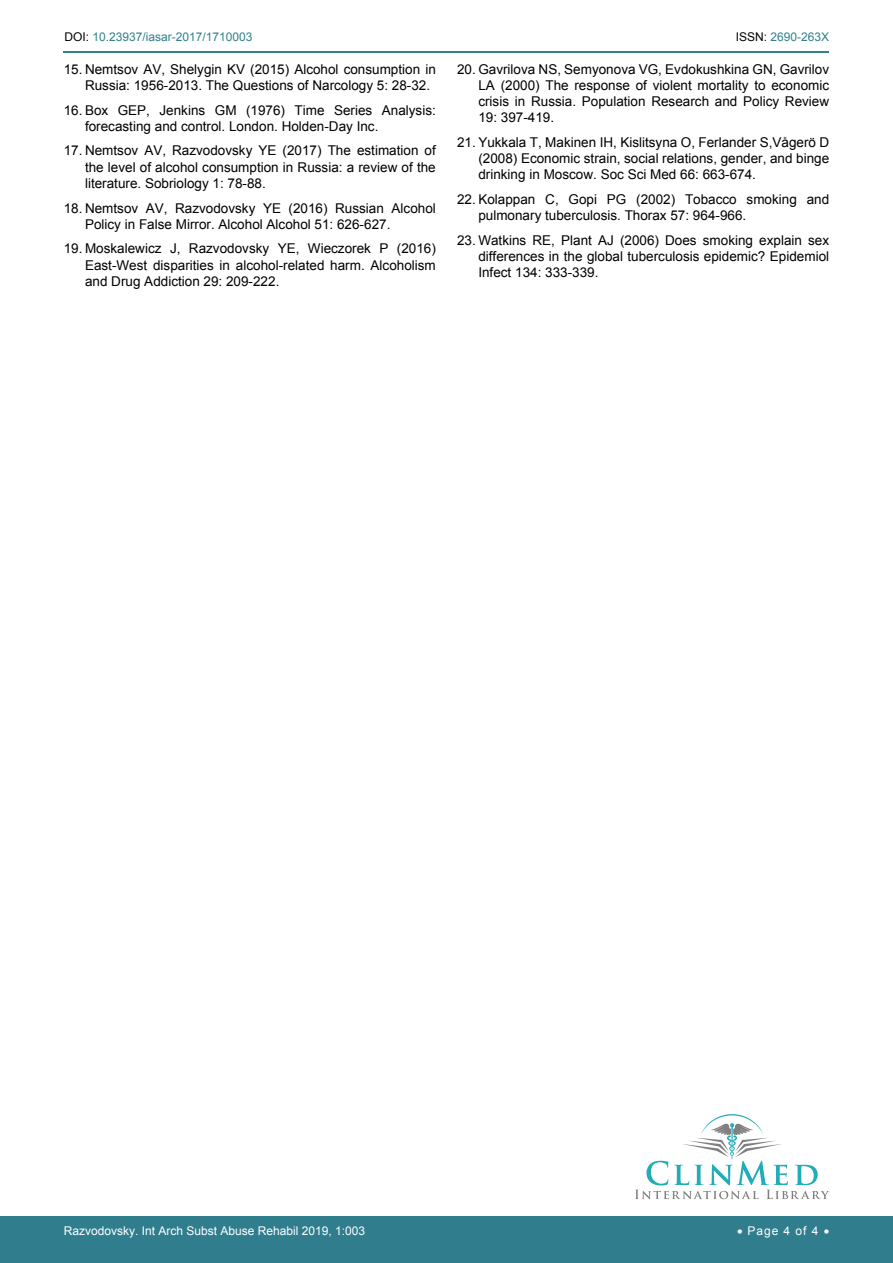
<style>
.page{position:relative;width:893px;height:1263px;background:#fff}
.page>*{position:absolute;margin:0;border:0;box-sizing:border-box;transform-origin:0 0}
.t1{font:13.5px/16.2px "Arial";color:#000;text-align:justify}
.t2{font:12px "Arial";color:#fff}
.t3{font:12px "Arial";color:#30808d}
.s1{color:#000}
</style>
<div class="page">
<div style="left:0;top:1217px;width:893px;height:46px;background:#307d8d"></div>
<hr style="left:64px;top:51px;width:765px;height:2px;background:#30808d">
<svg style="left:635px;top:1114px;width:194px;height:85px"></svg>
<p class="t3" style="left:64px;top:29px;width:190px"><span class="s1">DOI:</span> 10.23937/iasar-2017/1710003</p>
<p class="t3" style="left:736px;top:29px;width:95px"><span class="s1">ISSN:</span> 2690-263X</p>
<p class="t1" style="left:478px;top:61px;width:352px;text-indent:-21px">20. Gavrilova NS, Semyonova VG, Evdokushkina GN, Gavrilov LA (2000) The response of violent mortality to economic crisis in Russia. Population Research and Policy Review 19: 397-419.</p>
<p class="t1" style="left:478px;top:134px;width:352px;text-indent:-21px">21. Yukkala T, Makinen IH, Kislitsyna O, Ferlander S,Vågerö D (2008) Economic strain, social relations, gender, and binge drinking in Moscow. Soc Sci Med 66: 663-674.</p>
<p class="t1" style="left:478px;top:191px;width:352px;text-indent:-21px">22. Kolappan C, Gopi PG (2002) Tobacco smoking and pulmonary tuberculosis. Thorax 57: 964-966.</p>
<p class="t1" style="left:478px;top:232px;width:352px;text-indent:-21px">23. Watkins RE, Plant AJ (2006) Does smoking explain sex differences in the global tuberculosis epidemic? Epidemiol Infect 134: 333-339.</p>
<p class="t1" style="left:85px;top:61px;width:352px;text-indent:-21px">15. Nemtsov AV, Shelygin KV (2015) Alcohol consumption in<br>Russia: 1956-2013. The Questions of Narcology 5: 28-32.</p>
<p class="t1" style="left:85px;top:102px;width:352px;text-indent:-21px">16. Box GEP, Jenkins GM (1976) Time Series Analysis: forecasting and control. London. Holden-Day Inc.</p>
<p class="t1" style="left:85px;top:143px;width:352px;text-indent:-21px">17. Nemtsov AV, Razvodovsky YE (2017) The estimation of the level of alcohol consumption in Russia: a review of the literature. Sobriology 1: 78-88.</p>
<p class="t1" style="left:85px;top:200px;width:352px;text-indent:-21px">18. Nemtsov AV, Razvodovsky YE (2016) Russian Alcohol<br>Policy in False Mirror. Alcohol Alcohol 51: 626-627.</p>
<p class="t1" style="left:85px;top:241px;width:352px;text-indent:-21px">19. Moskalewicz J, Razvodovsky YE, Wieczorek P (2016)<br>East-West disparities in alcohol-related harm. Alcoholism and Drug Addiction 29: 209-222.</p>
<p class="t2" style="left:64px;top:1223px;width:303px">Razvodovsky. Int Arch Subst Abuse Rehabil 2019, 1:003</p>
<p class="t2" style="left:737px;top:1223px;width:94px">• Page 4 of 4 •</p>
</div>
